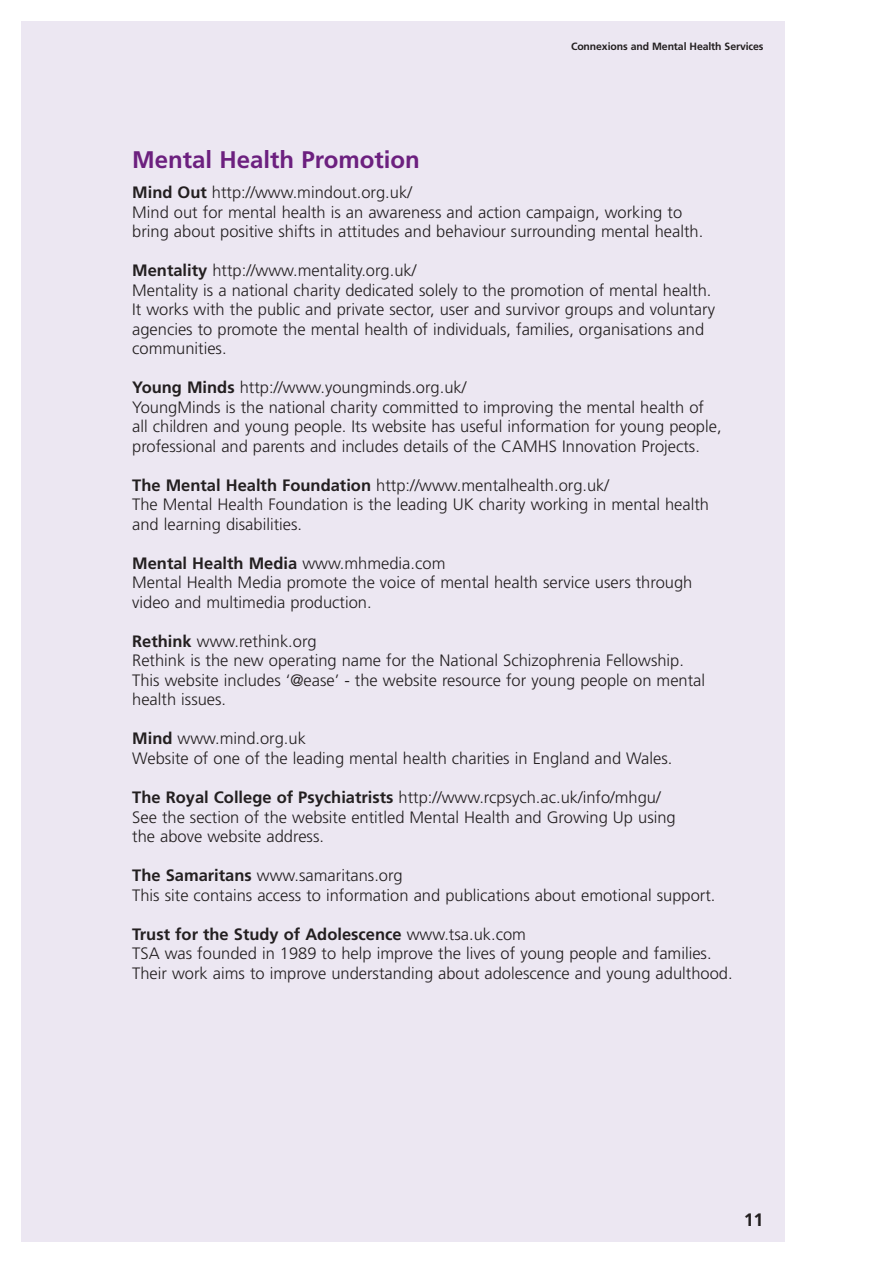
<style>
.page{position:relative;width:893px;height:1262px;background:#fff}
.page>*{position:absolute;margin:0;border:0;box-sizing:border-box;transform-origin:0 0}
.t1{font:700 24px "Frutiger";color:#6c207f}
.t2{font:700 18px "Frutiger";color:#231f20}
.t3{font:300 16.5px/19.5px "Frutiger";color:#231f20}
.t4{font:700 10.5px "Frutiger";letter-spacing:-.01em;color:#231f20}
.s1{font-weight:700}
</style>
<div class="page">
<div style="left:22px;top:21px;width:762px;height:1221px;background:#ece7f2"></div>
<p class="t4" style="left:571px;top:43px;width:194px">Connexions and Mental Health Services</p>
<h1 class="t1" style="left:132px;top:150px;width:289px">Mental Health Promotion</h1>
<p class="t3" style="left:132px;top:184px;width:572px"><span class="s1">Mind Out</span> http://www.mindout.org.uk/<br>Mind out for mental health is an awareness and action campaign, working to bring about positive shifts in attitudes and behaviour surrounding mental health.</p>
<p class="t3" style="left:132px;top:262px;width:584px"><span class="s1">Mentality</span> http://www.mentality.org.uk/<br>Mentality is a national charity dedicated solely to the promotion of mental health.<br>It works with the public and private sector, user and survivor groups and voluntary agencies to promote the mental health of individuals, families, organisations and communities.</p>
<p class="t3" style="left:132px;top:379px;width:591px"><span class="s1">Young Minds</span> http://www.youngminds.org.uk/<br>YoungMinds is the national charity committed to improving the mental health of all children and young people. Its website has useful information for young people, professional and parents and includes details of the CAMHS Innovation Projects.</p>
<p class="t3" style="left:132px;top:476px;width:578px"><span class="s1">The Mental Health Foundation</span> http://www.mentalhealth.org.uk/<br>The Mental Health Foundation is the leading UK charity working in mental health and learning disabilities.</p>
<p class="t3" style="left:132px;top:554px;width:561px"><span class="s1">Mental Health Media</span> www.mhmedia.com<br>Mental Health Media promote the voice of mental health service users through video and multimedia production.</p>
<p class="t3" style="left:132px;top:632px;width:574px"><span class="s1">Rethink</span> www.rethink.org<br>Rethink is the new operating name for the National Schizophrenia Fellowship.<br>This website includes ‘@ease’ - the website resource for young people on mental health issues.</p>
<p class="t3" style="left:132px;top:730px;width:541px"><span class="s1">Mind</span> www.mind.org.uk<br>Website of one of the leading mental health charities in England and Wales.</p>
<p class="t3" style="left:132px;top:788px;width:545px"><span class="s1">The Royal College of Psychiatrists</span> http://www.rcpsych.ac.uk/info/mhgu/<br>See the section of the website entitled Mental Health and Growing Up using the above website address.</p>
<p class="t3" style="left:132px;top:866px;width:584px"><span class="s1">The Samaritans</span> www.samaritans.org<br>This site contains access to information and publications about emotional support.</p>
<p class="t3" style="left:132px;top:925px;width:602px"><span class="s1">Trust for the Study of Adolescence</span> www.tsa.uk.com<br>TSA was founded in 1989 to help improve the lives of young people and families.<br>Their work aims to improve understanding about adolescence and young adulthood.</p>
<p class="t2" style="left:743px;top:1212px;width:21px">11</p>
</div>
